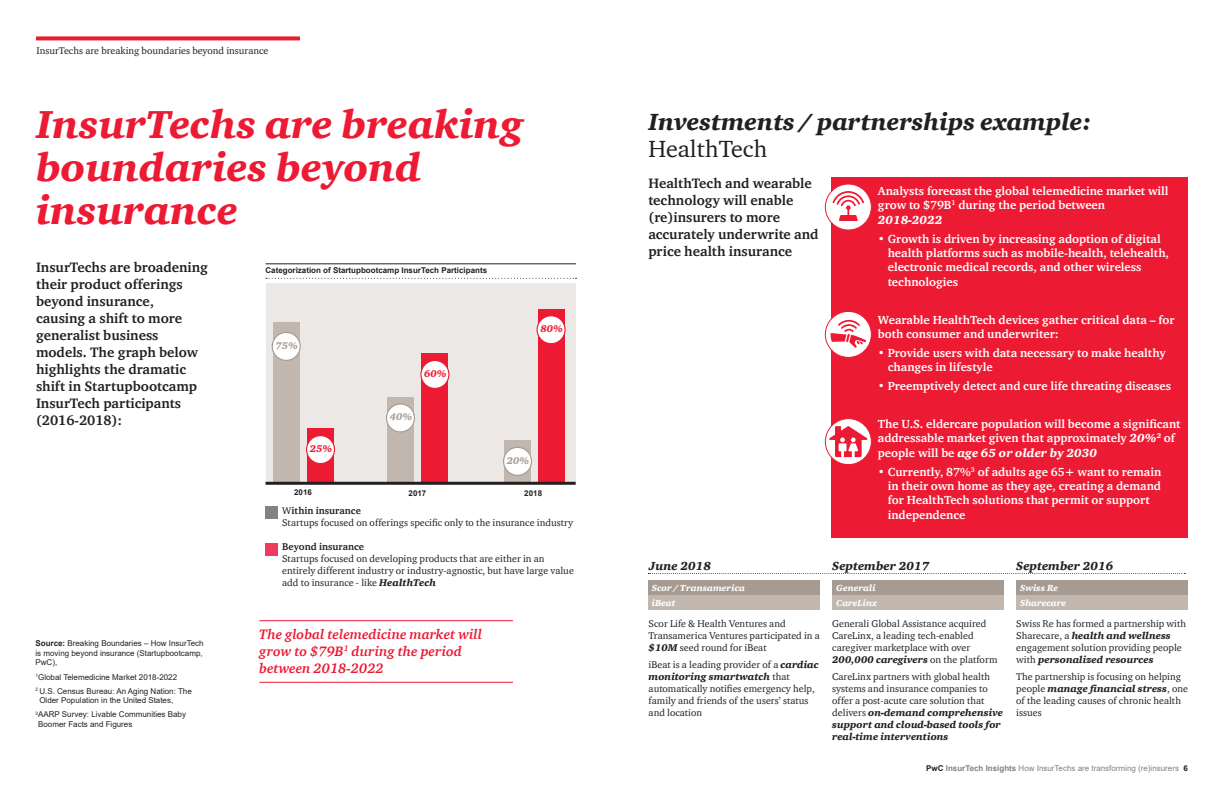
<style>
.page{position:relative;width:1224px;height:792px;background:#fff}
.page>*{position:absolute;margin:0;border:0;box-sizing:border-box;transform-origin:0 0}
.t1{font:italic 900 40px/43px "ITC Charter Com";color:#ed1a33}
.t2{font:italic 900 24px "ITC Charter Com";color:#231f20}
.t3{font:24px "ITC Charter Com";color:#231f20}
.t4{font:700 14px/17px "ITC Charter Com";color:#231f20}
.t5{font:italic 700 14px/16.8px "ITC Charter Com";color:#ed1a33}
.t6{font:700 12px/14.4px "ITC Charter Com";color:#fff}
.t7{font:italic 900 12px "ITC Charter Com";color:#231f20}
.t8{font:10px/12px "ITC Charter Com";color:#231f20}
.t9{font:700 10px "ITC Charter Com";color:#231f20}
.t10{font:italic 900 10px "ITC Charter Com";color:#a79b91}
.t11{font:italic 900 10px "ITC Charter Com";color:#ed1a33}
.t12{font:italic 900 9px/15px "ITC Charter Com";color:#fff}
.t13{font:8px/9.6px "Arial";color:#231f20}
.t14{font:700 8px "Arial";color:#231f20}
.t15{font:8px "Arial";color:#808285}
.s1{font-weight:700}
.s2{font-weight:900;font-style:italic}
.s3{font-weight:700;color:#231f20}
</style>
<div class="page">
<div style="left:266px;top:283px;width:310px;height:199px;background:#ece8e6"></div>
<div style="left:832px;top:177px;width:356px;height:360px;background:#ed1a33"></div>
<div style="left:825px;top:311px;width:46px;height:46px;background:#fff;border-radius:50%"></div>
<div style="left:825px;top:311px;width:47px;height:47px;border:1px solid #ed1a33;border-radius:50%"></div>
<svg style="left:830px;top:320px;width:36px;height:28px"></svg>
<div style="left:825px;top:184px;width:46px;height:46px;background:#fff;border-radius:50%"></div>
<div style="left:825px;top:184px;width:47px;height:47px;border:1px solid #ed1a33;border-radius:50%"></div>
<svg style="left:833px;top:191px;width:31px;height:30px"></svg>
<svg style="left:825px;top:419px;width:46px;height:46px"></svg>
<div style="left:825px;top:418px;width:47px;height:47px;border:1px solid #ed1a33;border-radius:50%"></div>
<svg style="left:829px;top:426px;width:38px;height:31px"></svg>
<svg style="left:648px;top:573px;width:537px;height:1px"></svg>
<div style="left:648px;top:580px;width:172px;height:15px;background:#a79b91"></div>
<div style="left:648px;top:595px;width:172px;height:15px;background:#c1b7af"></div>
<div style="left:832px;top:580px;width:172px;height:15px;background:#a79b91"></div>
<div style="left:832px;top:595px;width:172px;height:15px;background:#c1b7af"></div>
<div style="left:1016px;top:580px;width:172px;height:15px;background:#a79b91"></div>
<div style="left:1016px;top:595px;width:172px;height:15px;background:#c1b7af"></div>
<div style="left:265px;top:506px;width:13px;height:13px;background:#808285"></div>
<div style="left:265px;top:544px;width:13px;height:12px;background:#ef3b62"></div>
<div style="left:273px;top:323px;width:26px;height:161px;background:#c1b7af"></div>
<div style="left:387px;top:397px;width:27px;height:86px;background:#c1b7af"></div>
<div style="left:504px;top:440px;width:27px;height:43px;background:#c1b7af"></div>
<div style="left:538px;top:309px;width:26px;height:174px;background:#ed1a33"></div>
<div style="left:421px;top:353px;width:27px;height:130px;background:#ed1a33"></div>
<div style="left:307px;top:429px;width:26px;height:55px;background:#ed1a33"></div>
<hr style="left:266px;top:482px;width:310px;height:3px;background:#231f20">
<hr style="left:266px;top:263px;width:310px;height:1px;background:#231f20">
<svg style="left:266px;top:278px;width:311px;height:1px"></svg>
<hr style="left:259px;top:620px;width:254px;height:1px;background:#ed1a33">
<hr style="left:259px;top:682px;width:254px;height:1px;background:#ed1a33">
<div style="left:272px;top:332px;width:28px;height:28px;background:#fff;border-radius:50%"></div>
<div style="left:272px;top:332px;width:29px;height:29px;border:1px solid #a79b91;border-radius:50%"></div>
<div style="left:307px;top:436px;width:28px;height:28px;background:#fff;border-radius:50%"></div>
<div style="left:306px;top:435px;width:29px;height:29px;border:1px solid #ed1a33;border-radius:50%"></div>
<div style="left:504px;top:447px;width:28px;height:28px;background:#fff;border-radius:50%"></div>
<div style="left:503px;top:447px;width:29px;height:29px;border:1px solid #a79b91;border-radius:50%"></div>
<div style="left:537px;top:316px;width:28px;height:28px;background:#fff;border-radius:50%"></div>
<div style="left:537px;top:315px;width:29px;height:29px;border:1px solid #ed1a33;border-radius:50%"></div>
<div style="left:421px;top:361px;width:28px;height:27px;background:#fff;border-radius:50%"></div>
<div style="left:420px;top:360px;width:29px;height:29px;border:1px solid #ed1a33;border-radius:50%"></div>
<div style="left:387px;top:404px;width:27px;height:28px;background:#fff;border-radius:50%"></div>
<div style="left:386px;top:403px;width:29px;height:29px;border:1px solid #a79b91;border-radius:50%"></div>
<svg style="left:36px;top:36px;width:264px;height:4px"></svg>
<p class="t8" style="left:37px;top:44px;width:233px">InsurTechs are breaking boundaries beyond insurance</p>
<h1 class="t1" style="left:36px;top:102px;width:489px">InsurTechs are breaking boundaries beyond insurance</h1>
<h3 class="t4" style="left:36px;top:259px;width:173px">InsurTechs are broadening their product offerings beyond insurance,<br>causing a shift to more generalist business models. The graph below highlights the dramatic shift in Startupbootcamp<br>InsurTech participants (2016-2018):</h3>
<p class="t14" style="left:266px;top:265px;width:223px">Categorization of Startupbootcamp InsurTech Participants</p>
<p class="t10" style="left:276px;top:339px;width:24px">75%</p>
<p class="t11" style="left:310px;top:443px;width:24px">25%</p>
<p class="t11" style="left:424px;top:367px;width:24px">60%</p>
<p class="t10" style="left:390px;top:411px;width:24px">40%</p>
<p class="t11" style="left:540px;top:323px;width:24px">80%</p>
<p class="t10" style="left:507px;top:454px;width:24px">20%</p>
<p class="t14" style="left:294px;top:486px;width:19px">2016</p>
<p class="t14" style="left:409px;top:487px;width:19px">2017</p>
<p class="t14" style="left:524px;top:487px;width:19px">2018</p>
<p class="t13" style="left:36px;top:639px;width:170px;text-align:justify"><span class="s1">Source:</span> Breaking Boundaries – How InsurTech is moving beyond insurance (Startupbootcamp, PwC),</p>
<p class="t13" style="left:36px;top:670px;width:158px;line-height:14.1px"><sup>1</sup>Global Telemedicine Market 2018-2022<br><sup>2</sup> U.S. Census Bureau: An Aging Nation: The</p>
<p class="t13" style="left:36px;top:693px;width:152px;line-height:14.1px;text-indent:4px">Older Population in the United States,<br><sup>3</sup>AARP Survey: Livable Communities Baby</p>
<p class="t13" style="left:38px;top:719px;width:96px">Boomer Facts and Figures</p>
<p class="t8" style="left:282px;top:504px;width:292px">W<span class="s1">ithin insurance<br></span>Startups focused on offerings specific only to the insurance industry</p>
<p class="t9" style="left:282px;top:540px;width:83px">Beyond insurance</p>
<p class="t8" style="left:282px;top:552px;width:293px">Startups focused on developing products that are either in an entirely different industry or industry-agnostic, but have large value add to insurance - like <span class="s2">HealthTech</span></p>
<h3 class="t5" style="left:259px;top:626px;width:224px">The global telemedicine market will grow to $79B<sup>1</sup> during the period between 2018-2022</h3>
<h2 class="t2" style="left:648px;top:107px;width:445px">Investments / partnerships example:</h2>
<h2 class="t3" style="left:648px;top:134px;width:120px">HealthTech</h2>
<h3 class="t4" style="left:648px;top:175px;width:172px">HealthTech and wearable technology will enable (re)insurers to more accurately underwrite and price health insurance</h3>
<p class="t6" style="left:878px;top:183px;width:292px">Analysts forecast the global telemedicine market will grow to $79B<sup>1</sup> during the period between<br><span class="s2">2018-2022</span></p>
<p class="t6" style="left:888px;top:231px;width:283px;text-indent:-10px">• Growth is driven by increasing adoption of digital health platforms such as mobile-health, telehealth, electronic medical records, and other wireless technologies</p>
<p class="t6" style="left:878px;top:312px;width:298px">Wearable HealthTech devices gather critical data – for both consumer and underwriter:</p>
<p class="t6" style="left:888px;top:345px;width:279px;text-indent:-10px">• Provide users with data necessary to make healthy changes in lifestyle</p>
<p class="t6" style="left:878px;top:379px;width:295px">• Preemptively detect and cure life threating diseases</p>
<p class="t6" style="left:878px;top:416px;width:304px">The U.S. eldercare population will become a significant addressable market given that approximately <span class="s2">20%</span><sup>2</sup> of people will be <span class="s2">age 65 or older by 2030</span></p>
<p class="t6" style="left:888px;top:464px;width:275px;text-indent:-10px">• Currently, 87%<sup>3</sup> of adults age 65+ want to remain in their own home as they age, creating a demand for HealthTech solutions that permit or support independence</p>
<p class="t7" style="left:649px;top:558px;width:63px">June 2018</p>
<p class="t7" style="left:832px;top:558px;width:99px">September 2017</p>
<p class="t7" style="left:1016px;top:558px;width:99px">September 2016</p>
<p class="t12" style="left:652px;top:580px;width:95px">Scor / Transamerica iBeat</p>
<p class="t12" style="left:836px;top:580px;width:42px">Generali<br>CareLinx</p>
<p class="t12" style="left:1020px;top:580px;width:48px">Swiss Re<br>Sharecare</p>
<p class="t8" style="left:649px;top:618px;width:173px">Scor Life &amp; Health Ventures and<br>Transamerica Ventures participated in a <span class="s2">$10M</span> seed round for iBeat</p>
<p class="t8" style="left:649px;top:658px;width:172px">iBeat is a leading provider of a <span class="s2">cardiac monitoring smartwatch</span> that automatically notifies emergency help, family and friends of the users’ status and location</p>
<p class="t8" style="left:832px;top:618px;width:167px">Generali Global Assistance acquired CareLinx, a leading tech-enabled caregiver marketplace with over <span class="s2">200,000 caregivers</span> on the platform</p>
<p class="t8" style="left:832px;top:670px;width:172px">CareLinx partners with global health systems and insurance companies to offer a post-acute care solution that delivers <span class="s2">on-demand comprehensive support and cloud-based tools for real-time interventions</span></p>
<p class="t8" style="left:1016px;top:618px;width:171px">Swiss Re has formed a partnership with Sharecare, a <span class="s2">health and wellness </span>engagement solution providing people with <span class="s2">personalized resources</span></p>
<p class="t8" style="left:1016px;top:670px;width:173px">The partnership is focusing on helping people <span class="s2">manage financial stress</span>, one of the leading causes of chronic health issues</p>
<p class="t15" style="left:926px;top:763px;width:263px"><span class="s3">PwC</span> <span class="s1">InsurTech Insights</span> How InsurTechs are transforming (re)insurers <span class="s3">6</span></p>
</div>
